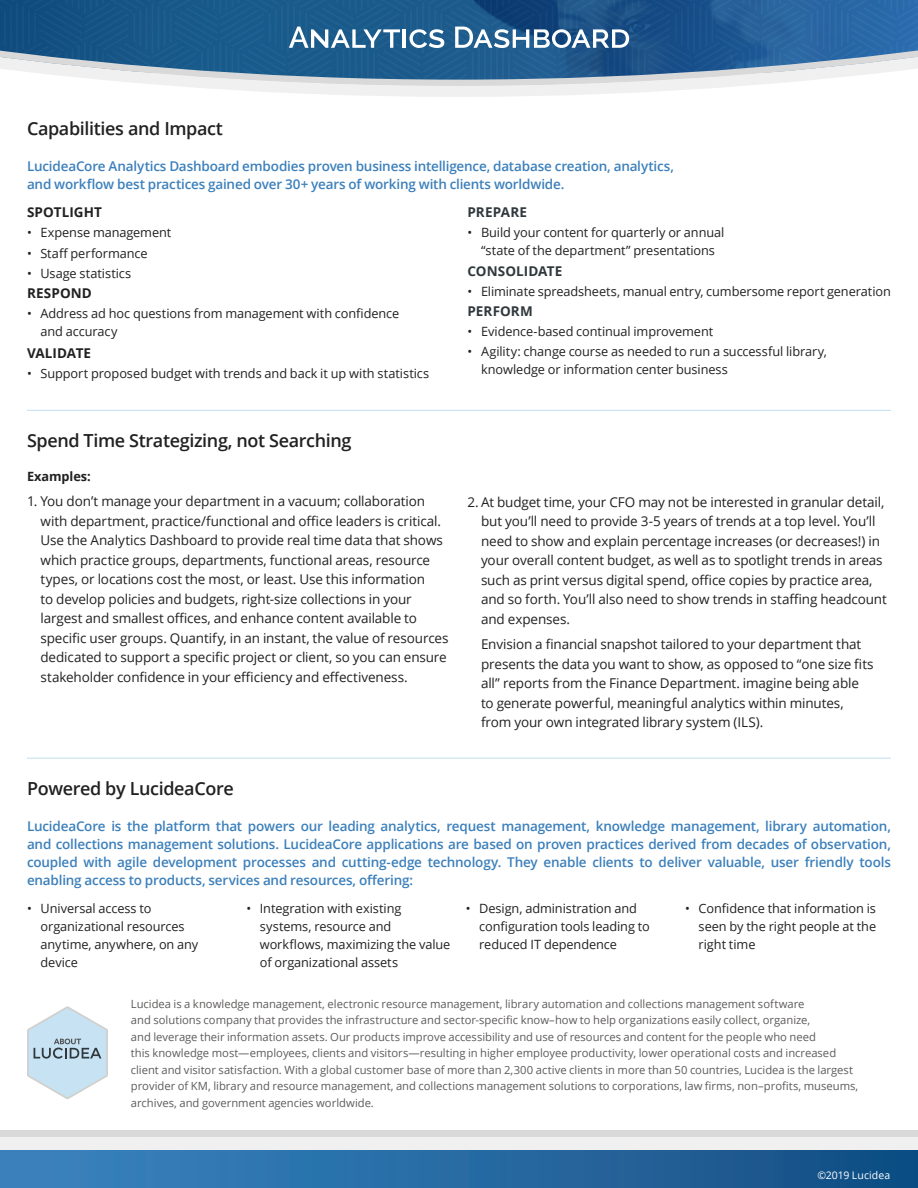
<style>
.page{position:relative;width:918px;height:1188px;background:#fff}
.page>*{position:absolute;margin:0;border:0;box-sizing:border-box;transform-origin:0 0}
.Heading{font:600 18px "Open Sans";letter-spacing:-.02em;color:#212121}
.bullets{font:13.5px/19.5px "Open Sans";letter-spacing:-.01em;color:#212121}
.section_intro{font:600 13.5px/18px "Open Sans";letter-spacing:-.015em;color:#3c80bb}
.feature_title{font:700 13.5px "Open Sans";letter-spacing:.005em;color:#2f383d}
.feature_title-2{font:700 13.5px "Open Sans";letter-spacing:.005em;color:#212121}
.t1{font:12.75px/18px "Open Sans";letter-spacing:-.005em;color:#212121}
.bullets-2{font:700 12.75px "Open Sans";letter-spacing:-.005em;color:#212121}
.t2{font:11.25px/16.5px "Open Sans";color:#5e5c5b}
.page_number{font:10.5px "Open Sans";letter-spacing:.01em;color:#fff}
</style>
<div class="page">
<div style="left:0;top:1150px;width:918px;height:38px;background:linear-gradient(to right,#3c85c1,#124e84)"></div>
<div style="left:0;top:1137px;width:918px;height:13px;background:#f0f0f0"></div>
<div style="left:0;top:1131px;width:918px;height:6px;background:#d9d9d9"></div>
<img style="left:0;top:0;width:918px;height:31px">
<svg style="left:289px;top:27px;width:111px;height:4px"></svg>
<hr style="left:403px;top:29px;width:3px;height:19px;background:#fff">
<svg style="left:409px;top:29px;width:35px;height:2px"></svg>
<svg style="left:455px;top:27px;width:174px;height:4px"></svg>
<svg style="left:0;top:31px;width:918px;height:6px;background:#3b6f9d"></svg>
<svg style="left:182px;top:86px;width:551px;height:11px;fill:#f0f0f0"></svg>
<svg style="left:0;top:37px;width:918px;height:49px"></svg>
<hr style="left:27px;top:410px;width:864px;height:1px;background:#c7e2f3">
<hr style="left:27px;top:758px;width:864px;height:1px;background:#c7e2f3">
<svg style="left:27px;top:1006px;width:81px;height:93px"></svg>
<p class="Heading" style="left:27px;top:116px;width:197px">Capabilities and Impact</p>
<p class="section_intro" style="left:27px;top:157px;width:648px">LucideaCore Analytics Dashboard embodies proven business intelligence, database creation, analytics, and workflow best practices gained over 30+ years of working with clients worldwide.</p>
<p class="feature_title-2" style="left:27px;top:203px;width:77px">SPOTLIGHT</p>
<p class="t1" style="left:27px;top:224px;width:146px">• Expense management</p>
<p class="t1" style="left:27px;top:244px;width:122px">• Staff performance</p>
<p class="t1" style="left:27px;top:264px;width:106px">• Usage statistics</p>
<p class="feature_title-2" style="left:27px;top:283px;width:66px">RESPOND</p>
<p class="t1" style="left:40px;top:304px;width:360px;text-indent:-14px">• Address ad hoc questions from management with confidence and accuracy</p>
<p class="feature_title-2" style="left:27px;top:343px;width:66px">VALIDATE</p>
<p class="t1" style="left:27px;top:364px;width:404px">• Support proposed budget with trends and back it up with statistics</p>
<p class="feature_title" style="left:468px;top:203px;width:61px">PREPARE</p>
<p class="t1" style="left:468px;top:224px;width:258px;text-align:center">• Build your content for quarterly or annual “state of the department” presentations</p>
<p class="feature_title" style="left:468px;top:261px;width:96px">CONSOLIDATE</p>
<p class="t1" style="left:468px;top:282px;width:425px">• Eliminate spreadsheets, manual entry, cumbersome report generation</p>
<p class="feature_title" style="left:468px;top:301px;width:67px">PERFORM</p>
<p class="t1" style="left:468px;top:322px;width:247px">• Evidence-based continual improvement</p>
<p class="t1" style="left:481px;top:342px;width:347px;text-indent:-14px">• Agility: change course as needed to run a successful library, knowledge or information center business</p>
<p class="Heading" style="left:27px;top:428px;width:326px">Spend Time Strategizing, not Searching</p>
<p class="bullets-2" style="left:27px;top:467px;width:65px">Examples:</p>
<p class="bullets" style="left:40px;top:491px;width:410px;text-indent:-14px">1. You don’t manage your department in a vacuum; collaboration with department, practice/functional and office leaders is critical.<br>Use the Analytics Dashboard to provide real time data that shows which practice groups, departments, functional areas, resource types, or locations cost the most, or least. Use this information<br>to develop policies and budgets, right-size collections in your largest and smallest offices, and enhance content available to specific user groups. Quantify, in an instant, the value of resources dedicated to support a specific project or client, so you can ensure stakeholder confidence in your efficiency and effectiveness.</p>
<p class="bullets" style="left:481px;top:492px;width:407px;text-indent:-14px">2. At budget time, your CFO may not be interested in granular detail, but you’ll need to provide 3-5 years of trends at a top level. You’ll need to show and explain percentage increases (or decreases!) in your overall content budget, as well as to spotlight trends in areas such as print versus digital spend, office copies by practice area, and so forth. You’ll also need to show trends in staffing headcount and expenses.</p>
<p class="bullets" style="left:481px;top:634px;width:394px">Envision a financial snapshot tailored to your department that presents the data you want to show, as opposed to “one size fits all” reports from the Finance Department. imagine being able to generate powerful, meaningful analytics within minutes, from your own integrated library system (ILS).</p>
<p class="Heading" style="left:27px;top:776px;width:208px">Powered by LucideaCore</p>
<p class="section_intro" style="left:27px;top:817px;width:865px;text-align:justify">LucideaCore is the platform that powers our leading analytics, request management, knowledge management, library automation, and collections management solutions. LucideaCore applications are based on proven practices derived from decades of observation, coupled with agile development processes and cutting-edge technology. They enable clients to deliver valuable, user friendly tools enabling access to products, services and resources, offering:</p>
<p class="t1" style="left:40px;top:899px;width:159px;text-indent:-14px">• Universal access to organizational resources anytime, anywhere, on any device</p>
<p class="t1" style="left:260px;top:899px;width:192px;text-indent:-14px">• Integration with existing systems, resource and workflows, maximizing the value of organizational assets</p>
<p class="t1" style="left:479px;top:899px;width:172px;text-indent:-14px">• Design, administration and configuration tools leading to reduced IT dependence</p>
<p class="t1" style="left:699px;top:899px;width:179px;text-align:justify;text-indent:-14px">• Confidence that information is seen by the right people at the right time</p>
<p class="t2" style="left:131px;top:995px;width:729px">Lucidea is a knowledge management, electronic resource management, library automation and collections management software<br>and solutions company that provides the infrastructure and sector-specific know–how to help organizations easily collect, organize,<br>and leverage their information assets. Our products improve accessibility and use of resources and content for the people who need<br>this knowledge most—employees, clients and visitors—resulting in higher employee productivity, lower operational costs and increased client and visitor satisfaction. With a global customer base of more than 2,300 active clients in more than 50 countries, Lucidea is the largest provider of KM, library and resource management, and collections management solutions to corporations, law firms, non–profits, museums, archives, and government agencies worldwide.</p>
<p class="page_number" style="left:817px;top:1168px;width:74px">©2019 Lucidea</p>
</div>
